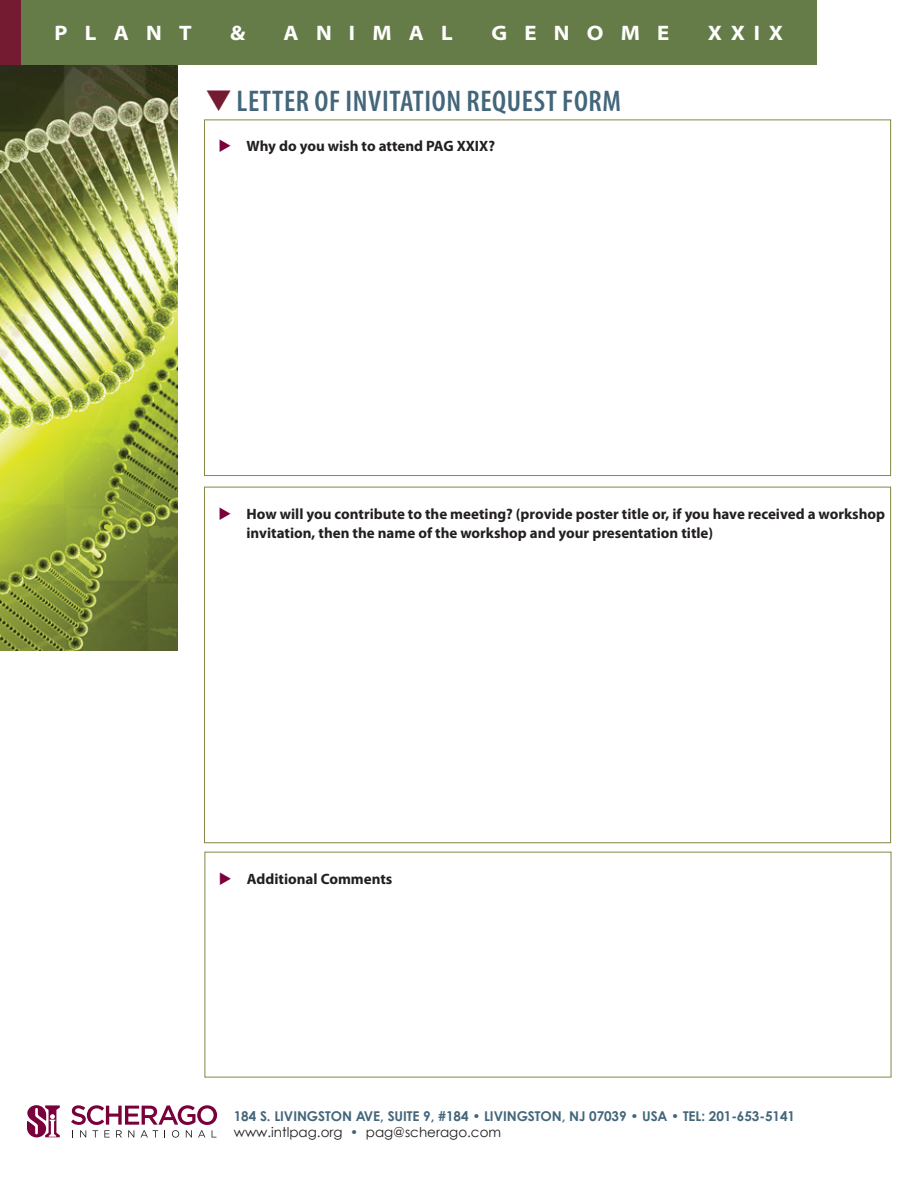
<style>
.page{position:relative;width:918px;height:1188px;background:#fff}
.page>*{position:absolute;margin:0;border:0;box-sizing:border-box;transform-origin:0 0}
.t1{font:600 condensed 30px "Myriad Pro";letter-spacing:.02em;color:#43667b}
.t2{font:700 semi-expanded 21px "Myriad Pro";letter-spacing:.82em;color:#fff}
.t3{font:700 15px/19.5px "Myriad Pro";color:#231f20}
.t4{font:700 13.5px/16.2px "Century Gothic";letter-spacing:-.005em;color:#43667b}
.s1{color:#741b31}
.s2{color:#7a003b}
.s3{font-weight:400;color:#231f20}
.s4{font-weight:400}
</style>
<div class="page">
<img style="left:0;top:64px;width:177px;height:586px">
<div style="left:21px;top:0;width:796px;height:64px;background:#657c48"></div>
<div style="left:0;top:0;width:21px;height:64px;background:#741b31"></div>
<svg style="left:71px;top:1105px;width:146px;height:33px"></svg>
<svg style="left:27px;top:1105px;width:33px;height:32px"></svg>
<h2 class="t2" style="left:54px;top:21px;width:139px">PLANT</h2>
<h2 class="t2" style="left:230px;top:21px;width:17px">&amp;</h2>
<h2 class="t2" style="left:284px;top:21px;width:171px">ANIMAL</h2>
<h2 class="t2" style="left:491px;top:21px;width:179px">GENOME</h2>
<h2 class="t2" style="left:708px;top:21px;width:77px">XXIX</h2>
<h1 class="t1" style="left:205px;top:83px;width:418px"><span class="s1">❑</span>LETTER OF INVITATION REQUEST FORM</h1>
<p class="t3" style="left:218px;top:136px;width:278px"><span class="s2">◆</span> Why do you wish to attend PAG XXIX?</p>
<p class="t3" style="left:247px;top:503px;width:640px;text-indent:-28px"><span class="s2">◆</span> How will you contribute to the meeting? (provide poster title or, if you have received a workshop invitation, then the name of the workshop and your presentation title)</p>
<p class="t3" style="left:219px;top:868px;width:175px"><span class="s2">◆</span> Additional Comments</p>
<p class="t4" style="left:234px;top:1108px;width:563px">184 S. LIVINGSTON AVE, SUITE 9, #184 • LIVINGSTON, NJ 07039 • USA • TEL: 201-653-5141 <span class="s3">www.intlpag.org</span> <span class="s4">•</span> <span class="s3">pag@scherago.com</span></p>
</div>
